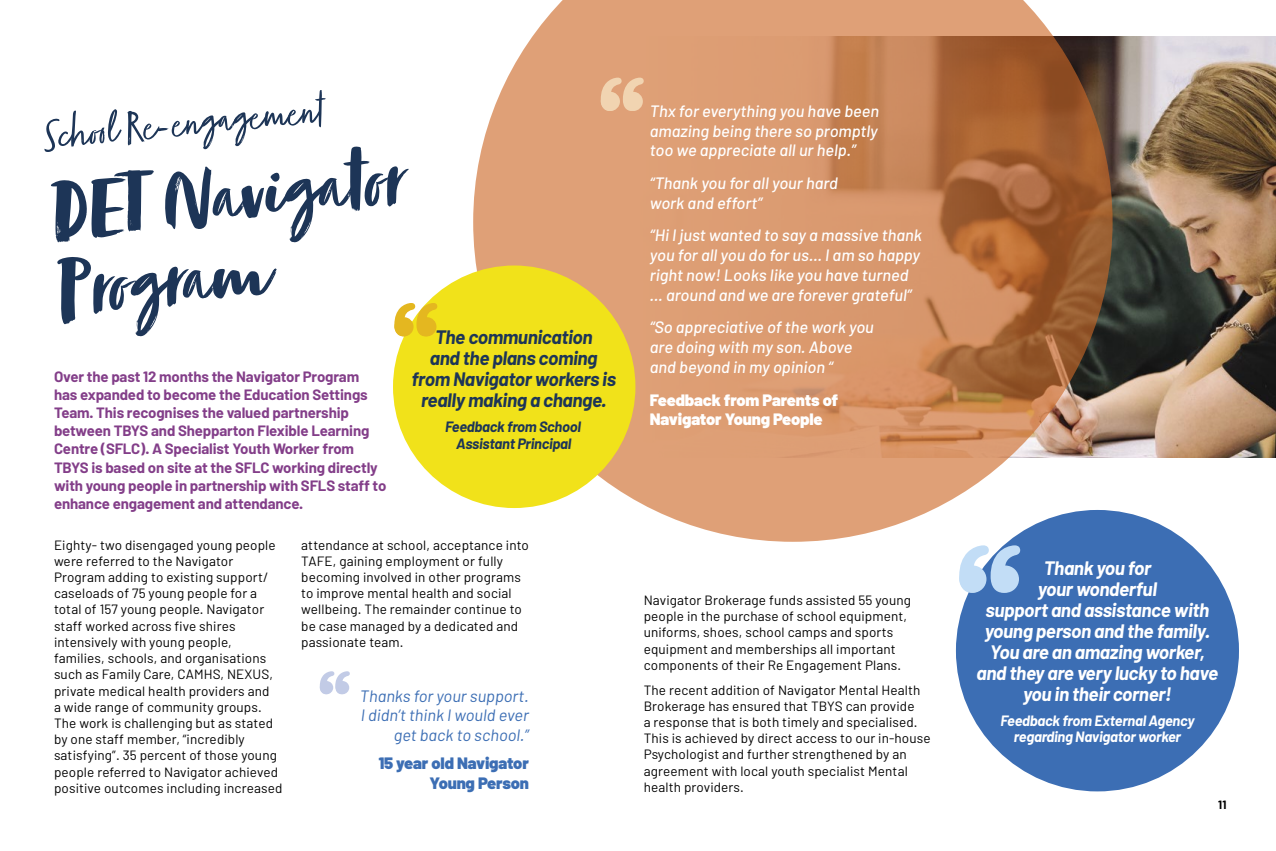
<style>
.page{position:relative;width:1276px;height:851px;background:#fff}
.page>*{position:absolute;margin:0;border:0;box-sizing:border-box;transform-origin:0 0}
.t1{font:88.8px/79.8px "Zooja Pro";color:#1d3557}
.t2{font:48px "Zooja Light Pro";color:#1d3557}
.t3{font:italic 700 19.5px/21px "Barlow";letter-spacing:-.02em;color:#fff;text-align:center}
.t4{font:italic 700 19.5px/21px "Barlow";letter-spacing:-.02em;color:#1d3557;text-align:center}
.t5{font:italic 500 16.5px/19.8px "Barlow";color:#fff}
.t6{font:italic 16.5px/19.8px "Barlow";color:#3c6eb4;text-align:right}
.t7{font:900 16.5px/19.8px "Barlow";letter-spacing:-.01em;color:#fff}
.t8{font:900 16.5px/19.8px "Barlow";letter-spacing:-.01em;color:#3c6eb4;text-align:right}
.t9{font:700 15px/18px "Barlow";letter-spacing:-.01em;color:#833e89}
.t10{font:italic 700 15px/16.5px "Barlow";letter-spacing:-.02em;color:#fff;text-align:center}
.t11{font:italic 700 15px/16.5px "Barlow";letter-spacing:-.02em;color:#1d3557;text-align:center}
.t12{font:13.5px/16.2px "Barlow";letter-spacing:.01em;color:#000}
.t13{font:700 12px "Barlow";color:#000}
</style>
<div class="page">
<img style="left:1112px;top:36px;width:164px;height:421px">
<svg style="left:473px;top:0;width:639px;height:541px;background:#d19872"></svg>
<div style="left:956px;top:510px;width:283px;height:281px;background:#3c6eb4;border-radius:50%"></div>
<svg style="left:959px;top:545px;width:61px;height:47px"></svg>
<div style="left:991px;top:565px;width:28px;height:27px;background:#c2ddf6;border-radius:50%"></div>
<div style="left:959px;top:565px;width:27px;height:27px;background:#c2ddf6;border-radius:50%"></div>
<div style="left:393px;top:265px;width:242px;height:243px;background:#f1e21a;border-radius:50%"></div>
<svg style="left:394px;top:303px;width:43px;height:33px"></svg>
<div style="left:417px;top:317px;width:19px;height:19px;background:#e4b720;border-radius:50%"></div>
<div style="left:394px;top:317px;width:19px;height:19px;background:#e4b720;border-radius:50%"></div>
<svg style="left:601px;top:78px;width:43px;height:33px"></svg>
<div style="left:623px;top:92px;width:20px;height:19px;background:#f1d4b1;border-radius:50%"></div>
<div style="left:601px;top:92px;width:19px;height:19px;background:#f1d4b1;border-radius:50%"></div>
<svg style="left:320px;top:671px;width:30px;height:23px"></svg>
<div style="left:336px;top:681px;width:13px;height:13px;background:#c2cbe6;border-radius:50%"></div>
<div style="left:320px;top:681px;width:13px;height:13px;background:#c2cbe6;border-radius:50%"></div>
<h2 class="t2" style="left:39px;top:111px;width:283px;rotate:-6deg">School Re-engagement</h2>
<h1 class="t1" style="left:47px;top:180px;width:353px;rotate:-5deg">DET Navigator<br>Program</h1>
<h3 class="t4" style="left:411px;top:326px;width:206px">The communication<br>and the plans coming from Navigator workers is really making a change.</h3>
<p class="t11" style="left:445px;top:418px;width:137px">Feedback from School<br>Assistant Principal</p>
<p class="t9" style="left:54px;top:368px;width:334px">Over the past 12 months the Navigator Program<br>has expanded to become the Education Settings Team. This recognises the valued partnership between TBYS and Shepparton Flexible Learning Centre (SFLC). A Specialist Youth Worker from TBYS is based on site at the SFLC working directly with young people in partnership with SFLS staff to enhance engagement and attendance.</p>
<p class="t12" style="left:54px;top:536px;width:230px">Eighty- two disengaged young people were referred to the Navigator Program adding to existing support/ caseloads of 75 young people for a total of 157 young people. Navigator staff worked across five shires intensively with young people, families, schools, and organisations such as Family Care, CAMHS, NEXUS, private medical health providers and<br>a wide range of community groups.<br>The work is challenging but as stated by one staff member, “incredibly satisfying”. 35 percent of those young people referred to Navigator achieved positive outcomes including increased</p>
<p class="t12" style="left:301px;top:536px;width:229px">attendance at school, acceptance into TAFE, gaining employment or fully becoming involved in other programs to improve mental health and social wellbeing. The remainder continue to be case managed by a dedicated and passionate team.</p>
<p class="t6" style="left:360px;top:685px;width:170px">Thanks for your support.<br>I didn’t think I would ever get back to school.”</p>
<p class="t8" style="left:379px;top:753px;width:152px">15 year old Navigator<br>Young Person</p>
<p class="t5" style="left:650px;top:101px;width:231px;text-align:justify">Thx for everything you have been amazing being there so promptly too we appreciate all ur help.”</p>
<p class="t5" style="left:650px;top:173px;width:189px">“Thank you for all your hard work and effort”</p>
<p class="t5" style="left:650px;top:225px;width:274px">“Hi I just wanted to say a massive thank you for all you do for us… I am so happy right now! Looks like you have turned … around and we are forever grateful”</p>
<p class="t5" style="left:650px;top:317px;width:225px">“So appreciative of the work you are doing with my son. Above and beyond in my opinion “</p>
<p class="t7" style="left:650px;top:390px;width:190px">Feedback from Parents of<br>Navigator Young People</p>
<p class="t12" style="left:644px;top:591px;width:269px">Navigator Brokerage funds assisted 55 young people in the purchase of school equipment, uniforms, shoes, school camps and sports equipment and memberships all important components of their Re Engagement Plans.</p>
<p class="t12" style="left:644px;top:681px;width:288px">The recent addition of Navigator Mental Health Brokerage has ensured that TBYS can provide<br>a response that is both timely and specialised.<br>This is achieved by direct access to our in-house Psychologist and further strengthened by an agreement with local youth specialist Mental health providers.</p>
<h3 class="t3" style="left:976px;top:557px;width:243px">Thank you for<br>your wonderful<br>support and assistance with young person and the family.<br>You are an amazing worker, and they are very lucky to have you in their corner!</h3>
<p class="t10" style="left:1000px;top:712px;width:196px">Feedback from External Agency regarding Navigator worker</p>
<p class="t13" style="left:1218px;top:797px;width:10px">11</p>
</div>
